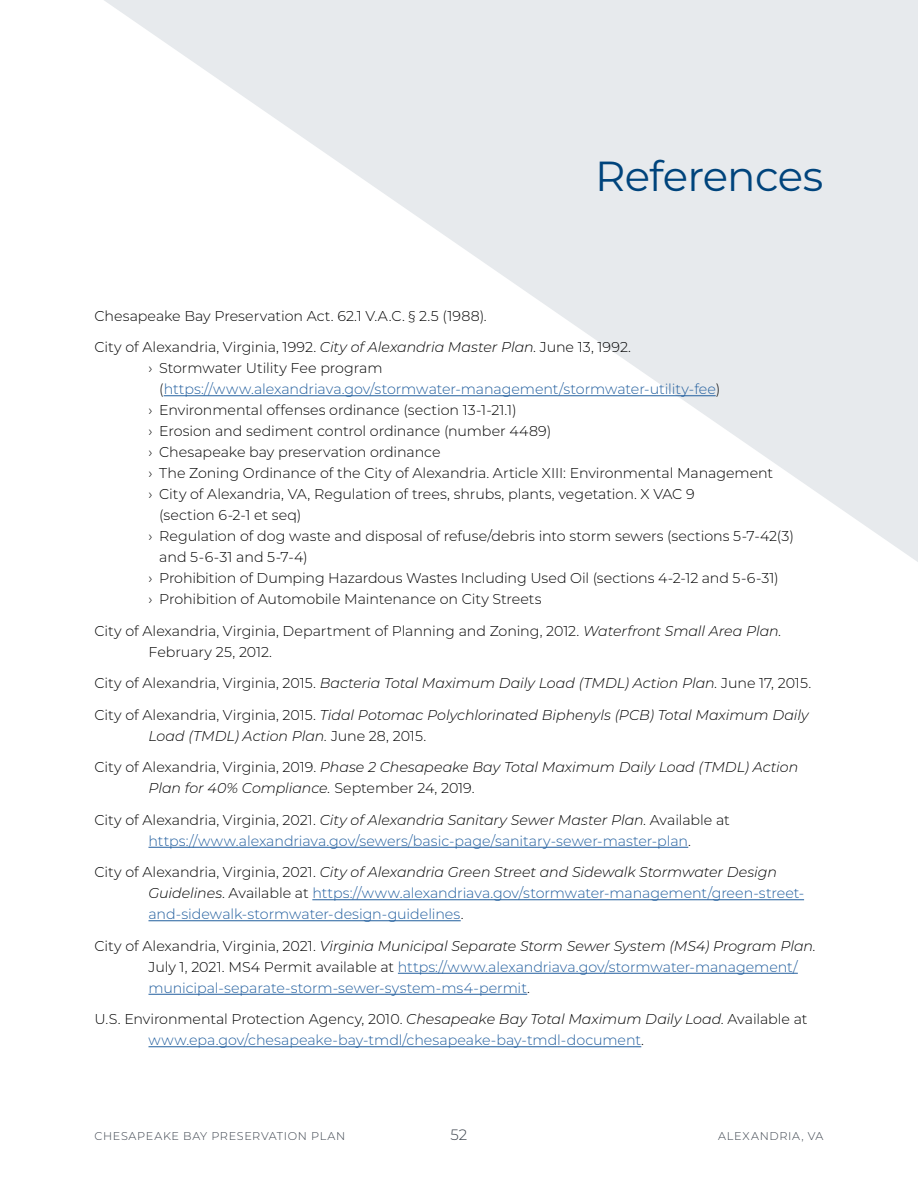
<style>
.page{position:relative;width:918px;height:1188px;background:#fff}
.page>*{position:absolute;margin:0;border:0;box-sizing:border-box;transform-origin:0 0}
.Appx_Title{font:42px "Montserrat";letter-spacing:-.02em;color:#00447c}
.t1{font:300 15px "Montserrat";color:#3a414b}
.References{font:300 14.25px/21px "Montserrat";letter-spacing:-.005em;color:#215e9e}
.References-2{font:300 14.25px/21px "Montserrat";letter-spacing:-.005em;color:#000}
.References-3{font:italic 300 14.25px/21px "Montserrat";letter-spacing:-.005em;color:#000}
.t2{font:300 11.25px "Montserrat";letter-spacing:.06em;color:#3a414b}
.s1{font-style:italic}
.s2{color:#000}
.s3{font-style:normal}
.s4{font-style:italic;color:#000}
</style>
<div class="page">
<svg style="left:104px;top:0;width:814px;height:562px;fill:#e7eaed"></svg>
<hr style="left:164px;top:395px;width:552px;height:1px;background:#215e9e">
<hr style="left:148px;top:847px;width:540px;height:1px;background:#215e9e">
<hr style="left:312px;top:899px;width:492px;height:1px;background:#215e9e">
<hr style="left:148px;top:920px;width:313px;height:1px;background:#215e9e">
<hr style="left:398px;top:973px;width:400px;height:1px;background:#215e9e">
<hr style="left:148px;top:994px;width:379px;height:1px;background:#215e9e">
<hr style="left:148px;top:1046px;width:493px;height:1px;background:#215e9e">
<p class="Appx_Title" style="left:595px;top:148px;width:230px">References</p>
<p class="References-2" style="left:94px;top:305px;width:394px">Chesapeake Bay Preservation Act. 62.1 V.A.C. § 2.5 (1988).</p>
<p class="References-2" style="left:94px;top:336px;width:538px">City of Alexandria, Virginia, 1992. <span class="s1">City of Alexandria Master Plan</span>. June 13, 1992.</p>
<p class="References" style="left:159px;top:357px;width:563px;text-indent:-11px"><span class="s2">› Stormwater Utility Fee program (</span>https://www.alexandriava.gov/stormwater-management/stormwater-utility-fee<span class="s2">)</span></p>
<p class="References-2" style="left:148px;top:399px;width:370px">› Environmental offenses ordinance (section 13-1-21.1)</p>
<p class="References-2" style="left:148px;top:420px;width:404px">› Erosion and sediment control ordinance (number 4489)</p>
<p class="References-2" style="left:148px;top:441px;width:294px">› Chesapeake bay preservation ordinance</p>
<p class="References-2" style="left:148px;top:462px;width:626px">› The Zoning Ordinance of the City of Alexandria. Article XIII: Environmental Management</p>
<p class="References-2" style="left:159px;top:483px;width:537px;text-indent:-11px">› City of Alexandria, VA, Regulation of trees, shrubs, plants, vegetation. X VAC 9 (section 6-2-1 et seq)</p>
<p class="References-2" style="left:159px;top:525px;width:636px;text-indent:-11px">› Regulation of dog waste and disposal of refuse/debris into storm sewers (sections 5-7-42(3) and 5-6-31 and 5-7-4)</p>
<p class="References-2" style="left:148px;top:567px;width:632px">› Prohibition of Dumping Hazardous Wastes Including Used Oil (sections 4-2-12 and 5-6-31)</p>
<p class="References-2" style="left:148px;top:588px;width:395px">› Prohibition of Automobile Maintenance on City Streets</p>
<p class="References-2" style="left:148px;top:620px;width:635px;text-indent:-54px">City of Alexandria, Virginia, Department of Planning and Zoning, 2012. <span class="s1">Waterfront Small Area Plan.<br></span>February 25, 2012.</p>
<p class="References-3" style="left:94px;top:672px;width:718px"><span class="s3">City of Alexandria, Virginia, 2015.</span> Bacteria Total Maximum Daily Load (TMDL) Action Plan. <span class="s3">June 17, 2015.</span></p>
<p class="References-3" style="left:148px;top:704px;width:662px;text-indent:-54px"><span class="s3">City of Alexandria, Virginia, 2015.</span> Tidal Potomac Polychlorinated Biphenyls (PCB) Total Maximum Daily<br>Load (TMDL) Action Plan. <span class="s3">June 28, 2015.</span></p>
<p class="References-3" style="left:148px;top:756px;width:651px;text-indent:-54px"><span class="s3">City of Alexandria, Virginia, 2019.</span> Phase 2 Chesapeake Bay Total Maximum Daily Load (TMDL) Action<br>Plan for 40% Compliance. <span class="s3">September 24, 2019.</span></p>
<p class="References" style="left:148px;top:809px;width:583px;text-indent:-54px"><span class="s2">City of Alexandria, Virginia, 2021.</span> <span class="s4">City of Alexandria Sanitary Sewer Master Plan</span><span class="s2">. Available at </span>https://www.alexandriava.gov/sewers/basic-page/sanitary-sewer-master-plan<span class="s2">.</span></p>
<p class="References" style="left:148px;top:861px;width:657px;text-indent:-54px"><span class="s2">City of Alexandria, Virginia, 2021.</span> <span class="s4">City of Alexandria Green Street and Sidewalk Stormwater Design<br>Guidelines</span><span class="s2">. Available at</span> https://www.alexandriava.gov/stormwater-management/green-street&shy;and-sidewalk-stormwater-design-guidelines<span class="s2">.</span></p>
<p class="References" style="left:148px;top:935px;width:669px;text-indent:-54px"><span class="s2">City of Alexandria, Virginia, 2021.</span> <span class="s4">Virginia Municipal Separate Storm Sewer System (MS4) Program Plan.<br></span><span class="s2">July 1, 2021. MS4 Permit available at</span> https://www.alexandriava.gov/stormwater-management/ municipal-separate-storm-sewer-system-ms4-permit<span class="s2">.</span></p>
<p class="References" style="left:148px;top:1008px;width:661px;text-indent:-54px"><span class="s2">U.S. Environmental Protection Agency, 2010.</span> <span class="s4">Chesapeake Bay Total Maximum Daily Load</span><span class="s2">. Available at </span>www.epa.gov/chesapeake-bay-tmdl/chesapeake-bay-tmdl-document<span class="s2">.</span></p>
<p class="t2" style="left:94px;top:1129px;width:252px">CHESAPEAKE BAY PRESERVATION PLAN</p>
<p class="t1" style="left:451px;top:1125px;width:18px">52</p>
<p class="t2" style="left:718px;top:1129px;width:107px">ALEXANDRIA, VA</p>
</div>
